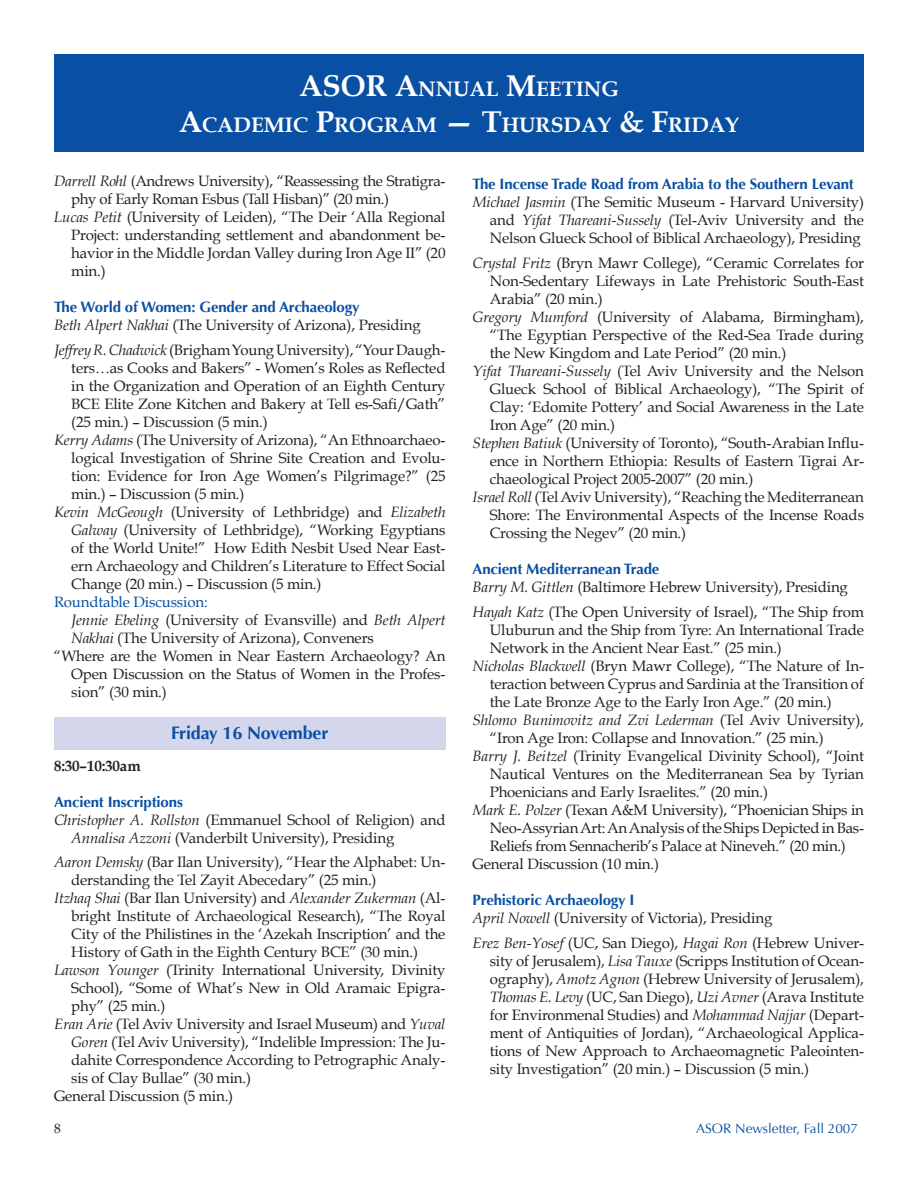
<style>
.page{position:relative;width:918px;height:1188px;background:#fff}
.page>*{position:absolute;margin:0;border:0;box-sizing:border-box;transform-origin:0 0}
.t1{font:700 21px/36px "Book Antiqua";color:#fff;text-align:center}
.t2{font:700 18px "Optima";letter-spacing:-.01em;color:#094fa3}
.t3{font:15px/18px "Book Antiqua";letter-spacing:-.01em;color:#231f20}
.t4{font:700 15px "Optima";letter-spacing:-.01em;color:#094fa3}
.t5{font:italic 15px "Book Antiqua";letter-spacing:-.01em;color:#231f20}
.t6{font:15px "Book Antiqua";letter-spacing:-.01em;color:#094fa3}
.t7{font:700 15px "Book Antiqua";letter-spacing:-.01em;color:#231f20}
.t8{font:13.5px "Optima";color:#094fa3}
.t9{font:13.5px "Book Antiqua";color:#231f20}
.s1{font-size:30px}
.s2{font-style:italic}
.s3{font-style:normal}
</style>
<div class="page">
<div style="left:54px;top:717px;width:392px;height:33px;background:#d4d7ec"></div>
<div style="left:54px;top:54px;width:810px;height:98px;background:#094fa3"></div>
<h1 class="t1" style="left:179px;top:71px;width:562px"><span class="s1">ASOR A</span>NNUAL <span class="s1">M</span>EETING<br><span class="s1">A</span>CADEMIC <span class="s1">P</span>ROGRAM <span class="s1">— T</span>HURSDAY <span class="s1">&amp; F</span>RIDAY</h1>
<p class="t3" style="left:54px;top:173px;width:393px"><span class="s2">Darrell Rohl</span> (Andrews University), “Reassessing the Stratigra-</p>
<p class="t3" style="left:71px;top:191px;width:319px">phy of Early Roman Esbus (Tall Hisban)” (20 min.)</p>
<p class="t3" style="left:54px;top:209px;width:393px"><span class="s2">Lucas Petit</span> (University of Leiden), “The Deir ‘Alla Regional</p>
<p class="t3" style="left:71px;top:227px;width:376px">Project: understanding settlement and abandonment be-</p>
<p class="t3" style="left:71px;top:245px;width:376px">havior in the Middle Jordan Valley during Iron Age II” (20</p>
<p class="t3" style="left:71px;top:263px;width:36px">min.)</p>
<p class="t4" style="left:54px;top:299px;width:307px">The World of Women: Gender and Archaeology</p>
<p class="t3" style="left:54px;top:313px;width:393px;line-height:24.8px"><span class="s2">Beth Alpert Nakhai</span> (The University of Arizona), Presiding<br><span class="s2">Jeffrey R. Chadwick</span> (Brigham Young University), “Your Daugh-</p>
<p class="t3" style="left:71px;top:359px;width:376px">ters…as Cooks and Bakers” - Women’s Roles as Reflected</p>
<p class="t3" style="left:71px;top:377px;width:376px">in the Organization and Operation of an Eighth Century</p>
<p class="t3" style="left:71px;top:395px;width:376px">BCE Elite Zone Kitchen and Bakery at Tell es-Safi/Gath”</p>
<p class="t3" style="left:71px;top:413px;width:198px">(25 min.) – Discussion (5 min.)</p>
<p class="t3" style="left:54px;top:431px;width:393px"><span class="s2">Kerry Adams</span> (The University of Arizona), “An Ethnoarchaeo-</p>
<p class="t3" style="left:71px;top:449px;width:376px">logical Investigation of Shrine Site Creation and Evolu-</p>
<p class="t3" style="left:71px;top:467px;width:376px">tion: Evidence for Iron Age Women’s Pilgrimage?” (25</p>
<p class="t3" style="left:71px;top:485px;width:175px">min.) – Discussion (5 min.)</p>
<p class="t3" style="left:54px;top:503px;width:393px"><span class="s2">Kevin McGeough</span> (University of Lethbridge) and <span class="s2">Elizabeth</span></p>
<p class="t3" style="left:71px;top:521px;width:376px"><span class="s2">Galway</span> (University of Lethbridge), “Working Egyptians</p>
<p class="t3" style="left:71px;top:539px;width:376px">of the World Unite!” How Edith Nesbit Used Near East-</p>
<p class="t3" style="left:71px;top:557px;width:376px">ern Archaeology and Children’s Literature to Effect Social</p>
<p class="t3" style="left:71px;top:575px;width:252px">Change (20 min.) – Discussion (5 min.)</p>
<p class="t6" style="left:54px;top:593px;width:155px">Roundtable Discussion:</p>
<p class="t3" style="left:71px;top:611px;width:376px"><span class="s2">Jennie Ebeling</span> (University of Evansville) and <span class="s2">Beth Alpert</span></p>
<p class="t3" style="left:71px;top:629px;width:304px"><span class="s2">Nakhai</span> (The University of Arizona), Conveners</p>
<p class="t3" style="left:54px;top:647px;width:393px">“Where are the Women in Near Eastern Archaeology? An</p>
<p class="t3" style="left:71px;top:665px;width:376px">Open Discussion on the Status of Women in the Profes-</p>
<p class="t3" style="left:71px;top:683px;width:97px">sion” (30 min.)</p>
<p class="t2" style="left:171px;top:722px;width:159px">Friday 16 November</p>
<p class="t7" style="left:54px;top:757px;width:88px">8:30–10:30am</p>
<p class="t4" style="left:54px;top:793px;width:130px">Ancient Inscriptions</p>
<p class="t3" style="left:71px;top:811px;width:376px;text-indent:-17px"><span class="s2">Christopher A. Rollston</span> (Emmanuel School of Religion) and<br><span class="s2">Annalisa Azzoni</span> (Vanderbilt University), Presiding</p>
<p class="t3" style="left:54px;top:853px;width:393px"><span class="s2">Aaron Demsky</span> (Bar Ilan University), “Hear the Alphabet: Un-</p>
<p class="t3" style="left:71px;top:871px;width:307px">derstanding the Tel Zayit Abecedary” (25 min.)</p>
<p class="t5" style="left:54px;top:889px;width:393px">Itzhaq Shai <span class="s3">(Bar Ilan University) and</span> Alexander Zukerman <span class="s3">(Al-</span></p>
<p class="t3" style="left:71px;top:907px;width:376px">bright Institute of Archaeological Research), “The Royal</p>
<p class="t3" style="left:71px;top:925px;width:376px">City of the Philistines in the ‘Azekah Inscription’ and the</p>
<p class="t3" style="left:71px;top:943px;width:348px">History of Gath in the Eighth Century BCE” (30 min.)</p>
<p class="t3" style="left:54px;top:961px;width:393px"><span class="s2">Lawson Younger</span> (Trinity International University, Divinity</p>
<p class="t3" style="left:71px;top:979px;width:376px">School), “Some of What’s New in Old Aramaic Epigra-</p>
<p class="t3" style="left:71px;top:997px;width:96px">phy” (25 min.)</p>
<p class="t3" style="left:54px;top:1015px;width:393px"><span class="s2">Eran Arie</span> (Tel Aviv University and Israel Museum) and <span class="s2">Yuval</span></p>
<p class="t3" style="left:71px;top:1033px;width:376px"><span class="s2">Goren</span> (Tel Aviv University), “Indelible Impression: The Ju-</p>
<p class="t3" style="left:71px;top:1051px;width:376px">dahite Correspondence According to Petrographic Analy-</p>
<p class="t3" style="left:71px;top:1069px;width:181px">sis of Clay Bullae” (30 min.)</p>
<p class="t3" style="left:54px;top:1087px;width:181px">General Discussion (5 min.)</p>
<p class="t4" style="left:472px;top:176px;width:383px">The Incense Trade Road from Arabia to the Southern Levant</p>
<p class="t3" style="left:490px;top:194px;width:376px;text-align:justify;text-indent:-17px"><span class="s2">Michael Jasmin</span> (The Semitic Museum - Harvard University) and <span class="s2">Yifat Thareani-Sussely</span> (Tel-Aviv University and the Nelson Glueck School of Biblical Archaeology), Presiding</p>
<p class="t3" style="left:472px;top:254px;width:393px"><span class="s2">Crystal Fritz</span> (Bryn Mawr College), “Ceramic Correlates for</p>
<p class="t3" style="left:490px;top:272px;width:376px">Non-Sedentary Lifeways in Late Prehistoric South-East</p>
<p class="t3" style="left:490px;top:290px;width:114px">Arabia” (20 min.)</p>
<p class="t3" style="left:472px;top:308px;width:393px"><span class="s2">Gregory Mumford</span> (University of Alabama, Birmingham),</p>
<p class="t3" style="left:490px;top:326px;width:376px">“The Egyptian Perspective of the Red-Sea Trade during</p>
<p class="t3" style="left:490px;top:344px;width:298px">the New Kingdom and Late Period” (20 min.)</p>
<p class="t3" style="left:472px;top:362px;width:393px"><span class="s2">Yifat Thareani-Sussely</span> (Tel Aviv University and the Nelson</p>
<p class="t3" style="left:490px;top:380px;width:376px">Glueck School of Biblical Archaeology), “The Spirit of</p>
<p class="t3" style="left:490px;top:398px;width:376px">Clay: ‘Edomite Pottery’ and Social Awareness in the Late</p>
<p class="t3" style="left:490px;top:416px;width:127px">Iron Age” (20 min.)</p>
<p class="t3" style="left:472px;top:434px;width:393px"><span class="s2">Stephen Batiuk</span> (University of Toronto), “South-Arabian Influ-</p>
<p class="t3" style="left:490px;top:452px;width:376px">ence in Northern Ethiopia: Results of Eastern Tigrai Ar-</p>
<p class="t3" style="left:490px;top:470px;width:265px">chaeological Project 2005-2007” (20 min.)</p>
<p class="t3" style="left:472px;top:488px;width:393px"><span class="s2">Israel Roll</span> (Tel Aviv University), “Reaching the Mediterranean</p>
<p class="t3" style="left:490px;top:506px;width:376px">Shore: The Environmental Aspects of the Incense Roads</p>
<p class="t3" style="left:490px;top:524px;width:198px">Crossing the Negev” (20 min.)</p>
<p class="t4" style="left:472px;top:560px;width:188px">Ancient Mediterranean Trade</p>
<p class="t3" style="left:472px;top:575px;width:393px;line-height:24.8px"><span class="s2">Barry M. Gittlen</span> (Baltimore Hebrew University), Presiding<br><span class="s2">Hayah Katz</span> (The Open University of Israel), “The Ship from</p>
<p class="t3" style="left:490px;top:621px;width:376px">Uluburun and the Ship from Tyre: An International Trade</p>
<p class="t3" style="left:490px;top:639px;width:294px">Network in the Ancient Near East.” (25 min.)</p>
<p class="t3" style="left:472px;top:657px;width:393px"><span class="s2">Nicholas Blackwell</span> (Bryn Mawr College), “The Nature of In-</p>
<p class="t3" style="left:490px;top:675px;width:376px">teraction between Cyprus and Sardinia at the Transition of</p>
<p class="t3" style="left:490px;top:693px;width:344px">the Late Bronze Age to the Early Iron Age.” (20 min.)</p>
<p class="t5" style="left:472px;top:711px;width:393px">Shlomo Bunimovitz and Zvi Lederman <span class="s3">(Tel Aviv University),</span></p>
<p class="t3" style="left:490px;top:729px;width:336px">“Iron Age Iron: Collapse and Innovation.” (25 min.)</p>
<p class="t3" style="left:472px;top:747px;width:393px"><span class="s2">Barry J. Beitzel</span> (Trinity Evangelical Divinity School), “Joint</p>
<p class="t3" style="left:490px;top:765px;width:376px">Nautical Ventures on the Mediterranean Sea by Tyrian</p>
<p class="t3" style="left:490px;top:783px;width:280px">Phoenicians and Early Israelites.” (20 min.)</p>
<p class="t3" style="left:472px;top:801px;width:393px"><span class="s2">Mark E. Polzer</span> (Texan A&amp;M University), “Phoenician Ships in</p>
<p class="t3" style="left:490px;top:819px;width:376px">Neo-Assyrian Art: An Analysis of the Ships Depicted in Bas-</p>
<p class="t3" style="left:490px;top:837px;width:358px">Reliefs from Sennacherib’s Palace at Nineveh.” (20 min.)</p>
<p class="t3" style="left:472px;top:855px;width:188px">General Discussion (10 min.)</p>
<p class="t4" style="left:472px;top:891px;width:164px">Prehistoric Archaeology I</p>
<p class="t3" style="left:472px;top:906px;width:393px;line-height:24.8px"><span class="s2">April Nowell</span> (University of Victoria), Presiding<br><span class="s2">Erez Ben-Yosef</span> (UC, San Diego), <span class="s2">Hagai Ron</span> (Hebrew Univer-</p>
<p class="t3" style="left:490px;top:952px;width:376px;text-align:justify">sity of Jerusalem), <span class="s2">Lisa Tauxe</span> (Scripps Institution of Ocean&shy;ography), <span class="s2">Amotz Agnon</span> (Hebrew University of Jerusalem), <span class="s2">Thomas E. Levy</span> (UC, San Diego), <span class="s2">Uzi Avner</span> (Arava Institute for Environmenal Studies) and <span class="s2">Mohammad Najjar</span> (Depart&shy;ment of Antiquities of Jordan), “Archaeological Applica&shy;tions of New Approach to Archaeomagnetic Paleointen&shy;sity Investigation” (20 min.) – Discussion (5 min.)</p>
<p class="t9" style="left:54px;top:1120px;width:8px">8</p>
<p class="t8" style="left:696px;top:1120px;width:163px">ASOR Newsletter, Fall 2007</p>
</div>
